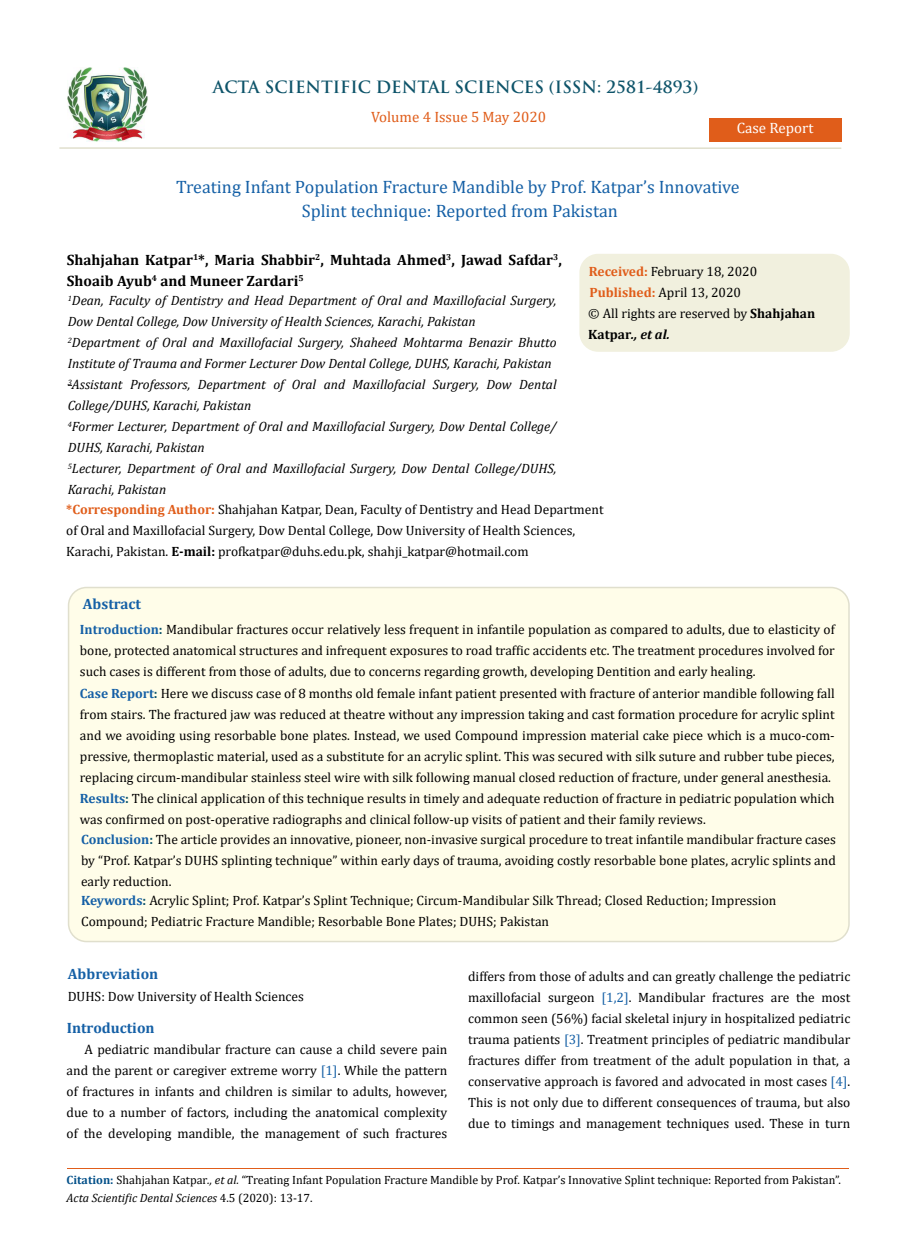
<style>
.page{position:relative;width:917px;height:1260px;background:#fff}
.page>*{position:absolute;margin:0;border:0;box-sizing:border-box;transform-origin:0 0}
.t1{font:18px/24px "Cambria";color:#1560a6;text-align:center}
.t2{font:700 16.5px "Trajan Pro";color:#0e546a}
.t3{font:700 15px/21px "Cambria";color:#000}
.t4{font:700 15px "Cambria";color:#1560a6}
.t5{font:15px "Cambria";color:#e05d1a}
.t6{font:15px "Cambria";color:#fff}
.t7{font:13.5px/21px "Cambria";color:#000}
.t8{font:italic 13.5px/21px "Cambria";color:#000}
.t9{font:12px/18px "Cambria";color:#000}
.s1{font-weight:700;color:#e05d1a}
.s2{font-weight:700}
.s3{font-weight:700;font-style:italic}
.s4{font-weight:700;color:#1560a6}
.s5{font-weight:700;color:#0e546a}
.s6{color:#1560a6}
.s7{font-weight:700;color:#035089}
.s8{font-style:italic}
</style>
<div class="page">
<img style="left:68px;top:67px;width:80px;height:74px">
<div style="left:708px;top:118px;width:133px;height:24px;background:#e05d1a"></div>
<div style="left:69px;top:588px;width:780px;height:354px;background:#fffde9;border-radius:18px"></div>
<div style="left:68px;top:587px;width:781px;height:355px;border:2px solid #e0dfcd;border-radius:18px"></div>
<div style="left:580px;top:255px;width:269px;height:96px;background:#f1f0de;border-radius:18px"></div>
<div style="left:579px;top:254px;width:270px;height:98px;border:2px solid #f1f0de;border-radius:18px"></div>
<hr style="left:59px;top:147px;width:782px;height:2px;background:#e0dfcd">
<hr style="left:67px;top:1168px;width:782px;height:1px;background:#e05d1a">
<p class="t2" style="left:213px;top:76px;width:487px">ACTA SCIENTIFIC DENTAL SCIENCES (ISSN: 2581-4893)</p>
<p class="t5" style="left:371px;top:108px;width:176px">Volume 4 Issue 5 May 2020</p>
<p class="t6" style="left:736px;top:119px;width:78px">Case Report</p>
<h1 class="t1" style="left:176px;top:175px;width:565px">Treating Infant Population Fracture Mandible by Prof. Katpar’s Innovative<br>Splint technique: Reported from Pakistan</h1>
<p class="t3" style="left:67px;top:249px;width:496px">Shahjahan Katpar<sup>1</sup>*, Maria Shabbir<sup>2</sup>, Muhtada Ahmed<sup>3</sup>, Jawad Safdar<sup>3</sup>,<br>Shoaib Ayub<sup>4</sup> and Muneer Zardari<sup>5</sup></p>
<p class="t8" style="left:68px;top:290px;width:490px"><sup>1</sup>Dean, Faculty of Dentistry and Head Department of Oral and Maxillofacial Surgery, Dow Dental College, Dow University of Health Sciences, Karachi, Pakistan<br><sup>2</sup>Department of Oral and Maxillofacial Surgery, Shaheed Mohtarma Benazir Bhutto Institute of Trauma and Former Lecturer Dow Dental College, DUHS, Karachi, Pakistan <sup>3</sup>Assistant Professors, Department of Oral and Maxillofacial Surgery, Dow Dental College/DUHS, Karachi, Pakistan<br><sup>4</sup>Former Lecturer, Department of Oral and Maxillofacial Surgery, Dow Dental College/ DUHS, Karachi, Pakistan<br><sup>5</sup>Lecturer, Department of Oral and Maxillofacial Surgery, Dow Dental College/DUHS, Karachi, Pakistan</p>
<p class="t7" style="left:66px;top:499px;width:538px"><span class="s1">*Corresponding Author:</span> Shahjahan Katpar, Dean, Faculty of Dentistry and Head Department of Oral and Maxillofacial Surgery, Dow Dental College, Dow University of Health Sciences,<br>Karachi, Pakistan. <span class="s2">E-mail:</span> profkatpar@duhs.edu.pk, shahji_katpar@hotmail.com</p>
<p class="t7" style="left:588px;top:261px;width:228px"><span class="s1">Received:</span> February 18, 2020<br><span class="s1">Published:</span> April 13, 2020<br>© All rights are reserved by <span class="s2">Shahjahan<br>Katpar</span><span class="s3">., et al.</span></p>
<p class="t4" style="left:83px;top:593px;width:60px">Abstract</p>
<p class="t7" style="left:80px;top:619px;width:757px"><span class="s4">Introduction</span><span class="s5">:</span> Mandibular fractures occur relatively less frequent in infantile population as compared to adults, due to elasticity of bone, protected anatomical structures and infrequent exposures to road traffic accidents etc. The treatment procedures involved for such cases is different from those of adults, due to concerns regarding growth, developing Dentition and early healing.<br><span class="s4">Case Report</span><span class="s5">:</span> Here we discuss case of 8 months old female infant patient presented with fracture of anterior mandible following fall from stairs. The fractured jaw was reduced at theatre without any impression taking and cast formation procedure for acrylic splint and we avoiding using resorbable bone plates. Instead, we used Compound impression material cake piece which is a muco-com&shy;pressive, thermoplastic material, used as a substitute for an acrylic splint. This was secured with silk suture and rubber tube pieces, replacing circum-mandibular stainless steel wire with silk following manual closed reduction of fracture, under general anesthesia.<br><span class="s4">Results</span><span class="s5">:</span> The clinical application of this technique results in timely and adequate reduction of fracture in pediatric population which was confirmed on post-operative radiographs and clinical follow-up visits of patient and their family reviews.<br><span class="s4">Conclusion</span><span class="s5">:</span> The article provides an innovative, pioneer, non-invasive surgical procedure to treat infantile mandibular fracture cases by “Prof. Katpar’s DUHS splinting technique” within early days of trauma, avoiding costly resorbable bone plates, acrylic splints and early reduction.</p>
<p class="t7" style="left:81px;top:889px;width:696px"><span class="s4">Keywords</span><span class="s5">:</span> Acrylic Splint; Prof. Katpar’s Splint Technique; Circum-Mandibular Silk Thread; Closed Reduction; Impression<br>Compound; Pediatric Fracture Mandible; Resorbable Bone Plates; DUHS; Pakistan</p>
<p class="t4" style="left:68px;top:964px;width:92px">Abbreviation</p>
<p class="t7" style="left:68px;top:986px;width:238px">DUHS: Dow University of Health Sciences</p>
<p class="t4" style="left:67px;top:1017px;width:89px">Introduction</p>
<p class="t7" style="left:67px;top:1039px;width:382px;text-align:justify;text-indent:18px">A pediatric mandibular fracture can cause a child severe pain and the parent or caregiver extreme worry <span class="s6">[1]</span>. While the pattern of fractures in infants and children is similar to adults, however, due to a number of factors, including the anatomical complexity of the developing mandible, the management of such fractures</p>
<p class="t7" style="left:468px;top:966px;width:384px;text-align:justify">differs from those of adults and can greatly challenge the pediatric maxillofacial surgeon <span class="s6">[1,2]</span>. Mandibular fractures are the most common seen (56%) facial skeletal injury in hospitalized pediatric trauma patients <span class="s6">[3]</span>. Treatment principles of pediatric mandibular fractures differ from treatment of the adult population in that, a conservative approach is favored and advocated in most cases <span class="s6">[4]</span>.<br>This is not only due to different consequences of trauma, but also due to timings and management techniques used. These in turn</p>
<p class="t9" style="left:67px;top:1171px;width:775px"><span class="s7">Citation:</span> Shahjahan Katpar<span class="s8">., et al.</span> “Treating Infant Population Fracture Mandible by Prof. Katpar’s Innovative Splint technique: Reported from Pakistan”.<br><span class="s8">Acta Scientific Dental Sciences</span> 4.5 (2020): 13-17.</p>
</div>
